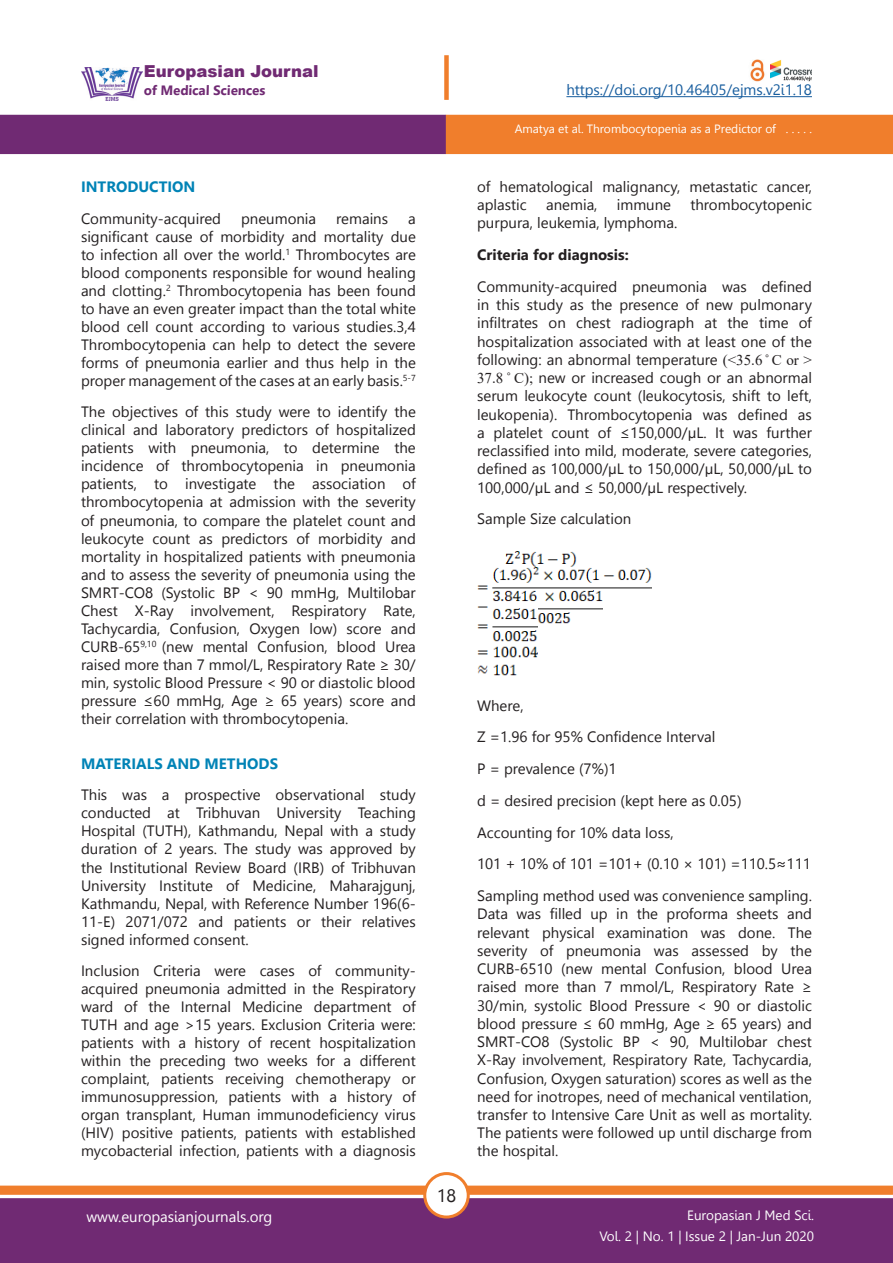
<style>
.page{position:relative;width:893px;height:1263px;background:#fff}
.page>*{position:absolute;margin:0;border:0;box-sizing:border-box;transform-origin:0 0}
.t1{font:18px "Leelawadee";color:#231f20}
.t2{font:900 16.5px "Arial";color:#702a73}
.Body_text{font:15px/18px "Leelawadee UI";color:#231f20;text-align:justify}
.t3{font:15px "Leelawadee";letter-spacing:-.005em;color:#175d9e}
.Body_Headings{font:700 15px "Leelawadee UI";color:#0083b6}
.t4{font:15px "Leelawadee";color:#fff}
.Body_text-2{font:700 15px "Leelawadee UI";color:#231f20}
.t5{font:13.5px/21px "Leelawadee";color:#fff;text-align:right}
.t6{font:700 13.5px "Leelawadee UI";color:#702a73}
.t7{font:12px "Leelawadee";color:#fff}
.s1{font-family:"Times New Roman"}
</style>
<div class="page">
<div style="left:0;top:1198px;width:893px;height:65px;background:#702a73;border:2px solid #702a73"></div>
<div style="left:0;top:115px;width:446px;height:39px;background:#702a73"></div>
<div style="left:446px;top:115px;width:447px;height:39px;background:#f07e2c"></div>
<div style="left:0;top:1185px;width:893px;height:10px;background:#f07e2c;border:1px solid #f07e2c"></div>
<div style="left:425px;top:1173px;width:43px;height:44px;background:#fff;border-radius:50%"></div>
<div style="left:423px;top:1172px;width:47px;height:46px;border:3px solid #f07e2c;border-radius:50%"></div>
<img style="left:81px;top:67px;width:61px;height:33px">
<div style="left:444px;top:55px;width:5px;height:45px;background:#f07e2c"></div>
<hr style="left:566px;top:96px;width:246px;height:1px;background:#175d9e">
<img style="left:750px;top:60px;width:15px;height:21px">
<img style="left:771px;top:60px;width:41px;height:21px">
<img style="left:505px;top:552px;width:71px;height:15px">
<img style="left:477px;top:567px;width:175px;height:34px">
<img style="left:477px;top:590px;width:125px;height:34px">
<img style="left:477px;top:608px;width:60px;height:34px">
<img style="left:477px;top:646px;width:60px;height:12px">
<img style="left:477px;top:664px;width:40px;height:12px">
<p class="t2" style="left:144px;top:59px;width:176px">Europasian Journal</p>
<p class="t6" style="left:144px;top:80px;width:123px">of Medical Sciences</p>
<p class="Body_Headings" style="left:81px;top:176px;width:116px">INTRODUCTION</p>
<p class="Body_text" style="left:81px;top:208px;width:142px">Community-acquired</p>
<p class="Body_text" style="left:241px;top:208px;width:77px">pneumonia</p>
<p class="Body_text" style="left:336px;top:208px;width:53px">remains</p>
<p class="Body_text" style="left:81px;top:208px;width:336px;text-indent:327px">a significant cause of morbidity and mortality due to infection all over the world.<sup>1</sup> Thrombocytes are blood components responsible for wound healing and clotting.<sup>2</sup> Thrombocytopenia has been found to have an even greater impact than the total white blood cell count according to various studies.3,4<br>Thrombocytopenia can help to detect the severe forms of pneumonia earlier and thus help in the proper management of the cases at an early basis.<sup>5-7</sup></p>
<p class="Body_text" style="left:81px;top:402px;width:336px">The objectives of this study were to identify the clinical and laboratory predictors of hospitalized patients with pneumonia, to determine the incidence of thrombocytopenia in pneumonia patients, to investigate the association of thrombocytopenia at admission with the severity of pneumonia, to compare the platelet count and leukocyte count as predictors of morbidity and mortality in hospitalized patients with pneumonia and to assess the severity of pneumonia using the SMRT-CO8 (Systolic BP &lt; 90 mmHg, Multilobar Chest X-Ray involvement, Respiratory Rate, Tachycardia, Confusion, Oxygen low) score and CURB-65<sup>9,10</sup> (new mental Confusion, blood Urea raised more than 7 mmol/L, Respiratory Rate ≥ 30/ min, systolic Blood Pressure &lt; 90 or diastolic blood pressure ≤60 mmHg, Age ≥ 65 years) score and their correlation with thrombocytopenia.</p>
<p class="Body_Headings" style="left:81px;top:753px;width:199px">MATERIALS AND METHODS</p>
<p class="Body_text" style="left:81px;top:785px;width:336px">This was a prospective observational study conducted at Tribhuvan University Teaching Hospital (TUTH), Kathmandu, Nepal with a study duration of 2 years. The study was approved by the Institutional Review Board (IRB) of Tribhuvan University Institute of Medicine, Maharajgunj, Kathmandu, Nepal, with Reference Number 196(6- 11-E) 2071/072 and patients or their relatives signed informed consent.</p>
<p class="Body_text" style="left:81px;top:961px;width:336px">Inclusion Criteria were cases of community&shy;acquired pneumonia admitted in the Respiratory ward of the Internal Medicine department of TUTH and age &gt;15 years. Exclusion Criteria were: patients with a history of recent hospitalization within the preceding two weeks for a different complaint, patients receiving chemotherapy or immunosuppression, patients with a history of organ transplant, Human immunodeficiency virus (HIV) positive patients, patients with established mycobacterial infection, patients with a diagnosis</p>
<p class="t3" style="left:566px;top:81px;width:247px">https://doi.org/10.46405/ejms.v2i1.18</p>
<p class="t7" style="left:515px;top:122px;width:299px">Amatya et al. Thrombocytopenia as a Predictor of . . . . .</p>
<p class="Body_text" style="left:477px;top:177px;width:336px">of hematological malignancy, metastatic cancer, aplastic</p>
<p class="Body_text" style="left:546px;top:195px;width:53px">anemia,</p>
<p class="Body_text" style="left:617px;top:195px;width:56px">immune</p>
<p class="Body_text" style="left:690px;top:195px;width:123px">thrombocytopenic</p>
<p class="Body_text" style="left:477px;top:213px;width:202px">purpura, leukemia, lymphoma.</p>
<p class="Body_text-2" style="left:477px;top:244px;width:153px">Criteria for diagnosis:</p>
<p class="Body_text" style="left:477px;top:277px;width:336px">Community-acquired pneumonia was defined in this study as the presence of new pulmonary infiltrates on chest radiograph at the time of hospitalization associated with at least one of the following: an abnormal temperature <span class="s1">(&lt;35.6 ̊ C or &gt; 37.8 ̊ C);</span> new or increased cough or an abnormal serum leukocyte count (leukocytosis, shift to left, leukopenia). Thrombocytopenia was defined as a platelet count of ≤150,000/μL. It was further reclassified into mild, moderate, severe categories, defined as 100,000/μL to 150,000/μL, 50,000/μL to 100,000/μL and ≤ 50,000/μL respectively.</p>
<p class="Body_text" style="left:477px;top:509px;width:156px">Sample Size calculation</p>
<p class="t1" style="left:437px;top:1185px;width:21px">18</p>
<p class="Body_text" style="left:477px;top:696px;width:48px">Where,</p>
<p class="Body_text" style="left:477px;top:727px;width:240px">Z =1.96 for 95% Confidence Interval</p>
<p class="Body_text" style="left:477px;top:759px;width:141px">P = prevalence (7%)1</p>
<p class="Body_text" style="left:477px;top:791px;width:266px">d = desired precision (kept here as 0.05)</p>
<p class="Body_text" style="left:477px;top:822px;width:198px">Accounting for 10% data loss,</p>
<p class="Body_text" style="left:477px;top:854px;width:335px">101 + 10% of 101 =101+ (0.10 × 101) =110.5≈111</p>
<p class="Body_text" style="left:477px;top:886px;width:336px">Sampling method used was convenience sampling.<br>Data was filled up in the proforma sheets and relevant physical examination was done. The severity of pneumonia was assessed by the CURB-6510 (new mental Confusion, blood Urea raised more than 7 mmol/L, Respiratory Rate ≥ 30/min, systolic Blood Pressure &lt; 90 or diastolic blood pressure ≤ 60 mmHg, Age ≥ 65 years) and SMRT-CO8 (Systolic BP &lt; 90, Multilobar chest X-Ray involvement, Respiratory Rate, Tachycardia, Confusion, Oxygen saturation) scores as well as the need for inotropes, need of mechanical ventilation, transfer to Intensive Care Unit as well as mortality.<br>The patients were followed up until discharge from the hospital.</p>
<p class="t4" style="left:86px;top:1208px;width:187px">www.europasianjournals.org</p>
<p class="t5" style="left:599px;top:1205px;width:216px">Europasian J Med Sci.<br>Vol. 2 | No. 1 | Issue 2 | Jan-Jun 2020</p>
</div>
